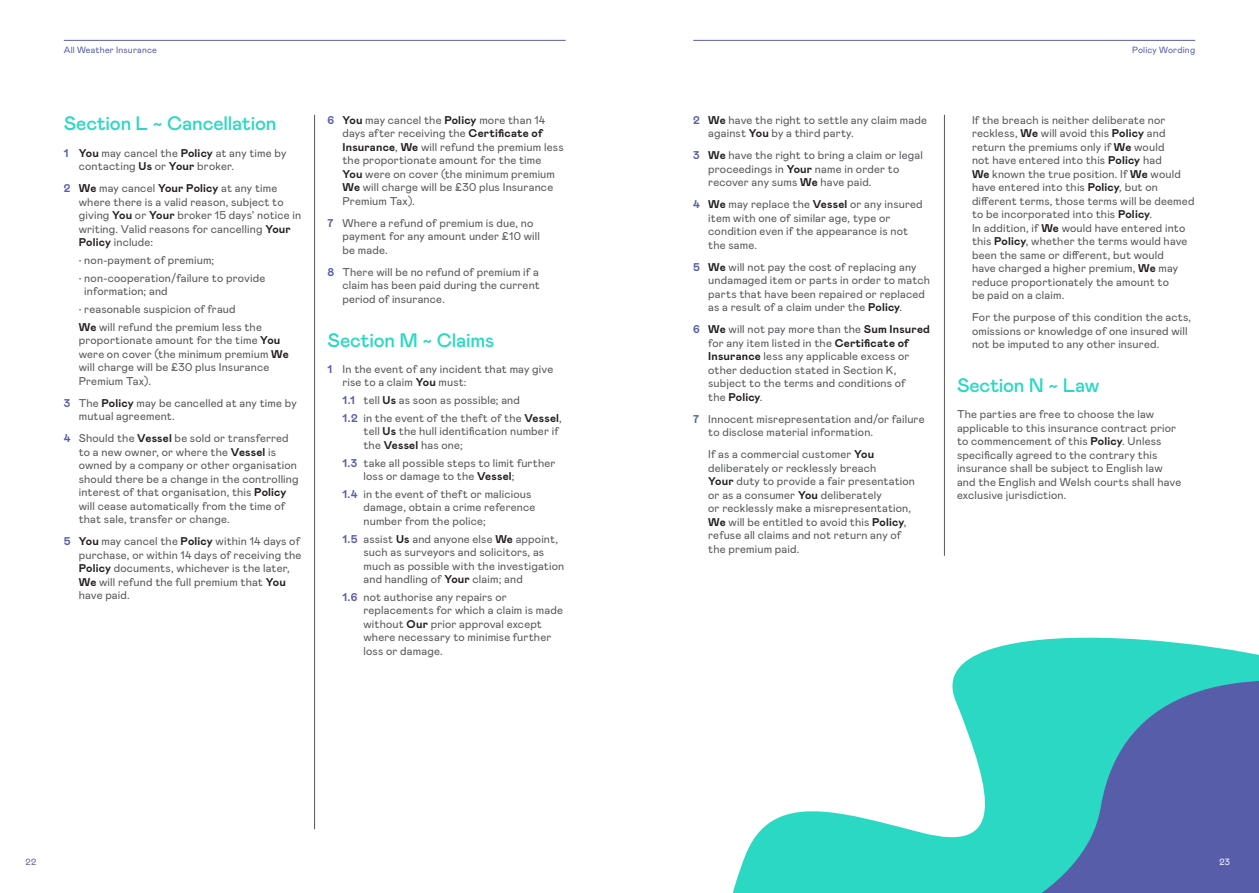
<style>
.page{position:relative;width:1259px;height:893px;background:#fff}
.page>*{position:absolute;margin:0;border:0;box-sizing:border-box;transform-origin:0 0}
.t1{font:500 19.5px "Mabry Pro";letter-spacing:-.015em;color:#2bd8c4}
.t2{font:11.25px/13.5px "Mabry Pro";letter-spacing:.015em;color:#57585a}
.t3{font:9px "Mabry Pro";letter-spacing:.02em;color:#585da9}
.t4{font:9px "Mabry Pro";color:#fff}
.s1{font-weight:700;color:#585da9}
.s2{font-weight:700;color:#231f20}
</style>
<div class="page">
<hr style="left:64px;top:40px;width:502px;height:1px;background:#585da9">
<hr style="left:693px;top:40px;width:502px;height:1px;background:#585da9">
<hr style="left:314px;top:115px;width:1px;height:714px;background:#57585a">
<hr style="left:944px;top:115px;width:1px;height:441px;background:#57585a">
<svg style="left:733px;top:637px;width:526px;height:256px"></svg>
<p class="t3" style="left:64px;top:43px;width:95px">All Weather Insurance</p>
<p class="t3" style="left:1132px;top:43px;width:65px">Policy Wording</p>
<h1 class="t1" style="left:64px;top:110px;width:214px">Section L ~ Cancellation</h1>
<p class="t2" style="left:79px;top:145px;width:209px;text-indent:-15px"><span class="s1">1</span> <span class="s2">You</span> may cancel the <span class="s2">Policy</span> at any time by contacting <span class="s2">Us</span> or <span class="s2">Your</span> broker.</p>
<p class="t2" style="left:79px;top:181px;width:224px;text-indent:-15px"><span class="s1">2</span> <span class="s2">We</span> may cancel <span class="s2">Your Policy</span> at any time where there is a valid reason, subject to giving <span class="s2">You</span> or <span class="s2">Your</span> broker 15 days’ notice in writing. Valid reasons for cancelling <span class="s2">Your Policy</span> include:</p>
<p class="t2" style="left:79px;top:253px;width:137px">• non-payment of premium;</p>
<p class="t2" style="left:84px;top:270px;width:183px;text-indent:-6px">• non-cooperation/failure to provide information; and</p>
<p class="t2" style="left:79px;top:299px;width:185px;line-height:17.7px">• reasonable suspicion of fraud<br><span class="s2">We</span> will refund the premium less the</p>
<p class="t2" style="left:79px;top:333px;width:212px">proportionate amount for the time <span class="s2">You </span>were on cover (the minimum premium <span class="s2">We </span>will charge will be £30 plus Insurance<br>Premium Tax).</p>
<p class="t2" style="left:79px;top:395px;width:219px;text-indent:-15px"><span class="s1">3</span> The <span class="s2">Policy</span> may be cancelled at any time by mutual agreement.</p>
<p class="t2" style="left:79px;top:431px;width:221px;text-indent:-15px"><span class="s1">4</span> Should the <span class="s2">Vessel</span> be sold or transferred to a new owner, or where the <span class="s2">Vessel</span> is owned by a company or other organisation should there be a change in the controlling interest of that organisation, this <span class="s2">Policy </span>will cease automatically from the time of that sale, transfer or change.</p>
<p class="t2" style="left:79px;top:534px;width:224px;text-indent:-15px"><span class="s1">5</span> <span class="s2">You</span> may cancel the <span class="s2">Policy</span> within 14 days of purchase, or within 14 days of receiving the <span class="s2">Policy</span> documents, whichever is the later, <span class="s2">We</span> will refund the full premium that <span class="s2">You </span>have paid.</p>
<p class="t2" style="left:342px;top:112px;width:223px;text-indent:-15px"><span class="s1">6</span> <span class="s2">You</span> may cancel the <span class="s2">Policy</span> more than 14 days after receiving the <span class="s2">Certificate of Insurance</span>, <span class="s2">We</span> will refund the premium less the proportionate amount for the time <span class="s2">You</span> were on cover (the minimum premium <span class="s2">We</span> will charge will be £30 plus Insurance Premium Tax).</p>
<p class="t2" style="left:342px;top:215px;width:199px;text-indent:-15px"><span class="s1">7</span> Where a refund of premium is due, no payment for any amount under £10 will be made.</p>
<p class="t2" style="left:342px;top:264px;width:199px;text-align:justify;text-indent:-15px"><span class="s1">8</span> There will be no refund of premium if a claim has been paid during the current period of insurance.</p>
<h1 class="t1" style="left:327px;top:326px;width:168px">Section M ~ Claims</h1>
<p class="t2" style="left:342px;top:361px;width:212px;text-indent:-15px"><span class="s1">1</span> In the event of any incident that may give rise to a claim <span class="s2">You</span> must:</p>
<p class="t2" style="left:342px;top:391px;width:221px;line-height:17.7px"><span class="s1">1.1</span> tell <span class="s2">Us</span> as soon as possible; and<br><span class="s1">1.2</span> in the event of the theft of the <span class="s2">Vessel</span>,</p>
<p class="t2" style="left:363px;top:424px;width:197px">tell <span class="s2">Us</span> the hull identification number if the <span class="s2">Vessel</span> has one;</p>
<p class="t2" style="left:363px;top:455px;width:193px;text-indent:-21px"><span class="s1">1.3</span> take all possible steps to limit further loss or damage to the <span class="s2">Vessel</span>;</p>
<p class="t2" style="left:363px;top:487px;width:173px;text-indent:-21px"><span class="s1">1.4</span> in the event of theft or malicious damage, obtain a crime reference number from the police;</p>
<p class="t2" style="left:363px;top:531px;width:202px;text-indent:-21px"><span class="s1">1.5</span> assist <span class="s2">Us</span> and anyone else <span class="s2">We</span> appoint, such as surveyors and solicitors, as much as possible with the investigation and handling of <span class="s2">Your</span> claim; and</p>
<p class="t2" style="left:363px;top:590px;width:201px;text-indent:-21px"><span class="s1">1.6</span> not authorise any repairs or replacements for which a claim is made without <span class="s2">Our</span> prior approval except where necessary to minimise further loss or damage.</p>
<p class="t2" style="left:708px;top:112px;width:220px;text-indent:-15px"><span class="s1">2</span> <span class="s2">We</span> have the right to settle any claim made against <span class="s2">You</span> by a third party.</p>
<p class="t2" style="left:708px;top:148px;width:216px;text-indent:-15px"><span class="s1">3</span> <span class="s2">We</span> have the right to bring a claim or legal proceedings in <span class="s2">Your</span> name in order to recover any sums <span class="s2">We</span> have paid.</p>
<p class="t2" style="left:708px;top:197px;width:216px;text-indent:-15px"><span class="s1">4</span> <span class="s2">We</span> may replace the <span class="s2">Vessel</span> or any insured item with one of similar age, type or condition even if the appearance is not the same.</p>
<p class="t2" style="left:708px;top:259px;width:223px;text-indent:-15px"><span class="s1">5</span> <span class="s2">We</span> will not pay the cost of replacing any undamaged item or parts in order to match parts that have been repaired or replaced as a result of a claim under the <span class="s2">Policy</span>.</p>
<p class="t2" style="left:708px;top:322px;width:223px;text-indent:-15px"><span class="s1">6</span> <span class="s2">We</span> will not pay more than the <span class="s2">Sum Insured </span>for any item listed in the <span class="s2">Certificate of Insurance</span> less any applicable excess or other deduction stated in Section K, subject to the terms and conditions of<br>the <span class="s2">Policy</span>.</p>
<p class="t2" style="left:708px;top:412px;width:218px;text-indent:-15px"><span class="s1">7</span> Innocent misrepresentation and/or failure to disclose material information.</p>
<p class="t2" style="left:708px;top:447px;width:208px">If as a commercial customer <span class="s2">You </span>deliberately or recklessly breach<br><span class="s2">Your</span> duty to provide a fair presentation or as a consumer <span class="s2">You</span> deliberately<br>or recklessly make a misrepresentation, <span class="s2">We</span> will be entitled to avoid this <span class="s2">Policy</span>, refuse all claims and not return any of the premium paid.</p>
<p class="t2" style="left:972px;top:112px;width:224px">If the breach is neither deliberate nor reckless, <span class="s2">We</span> will avoid this <span class="s2">Policy</span> and return the premiums only if <span class="s2">We</span> would<br>not have entered into this <span class="s2">Policy</span> had<br><span class="s2">We</span> known the true position. If <span class="s2">We</span> would have entered into this <span class="s2">Policy</span>, but on different terms, those terms will be deemed to be incorporated into this <span class="s2">Policy</span>.<br>In addition, if <span class="s2">We</span> would have entered into this <span class="s2">Policy</span>, whether the terms would have been the same or different, but would<br>have charged a higher premium, <span class="s2">We</span> may reduce proportionately the amount to<br>be paid on a claim.</p>
<p class="t2" style="left:972px;top:310px;width:221px">For the purpose of this condition the acts, omissions or knowledge of one insured will not be imputed to any other insured.</p>
<h1 class="t1" style="left:957px;top:371px;width:144px">Section N ~ Law</h1>
<p class="t2" style="left:957px;top:407px;width:226px">The parties are free to choose the law applicable to this insurance contract prior to commencement of this <span class="s2">Policy</span>. Unless specifically agreed to the contrary this insurance shall be subject to English law and the English and Welsh courts shall have exclusive jurisdiction.</p>
<p class="t3" style="left:26px;top:855px;width:12px">22</p>
<p class="t4" style="left:1219px;top:855px;width:12px">23</p>
</div>
